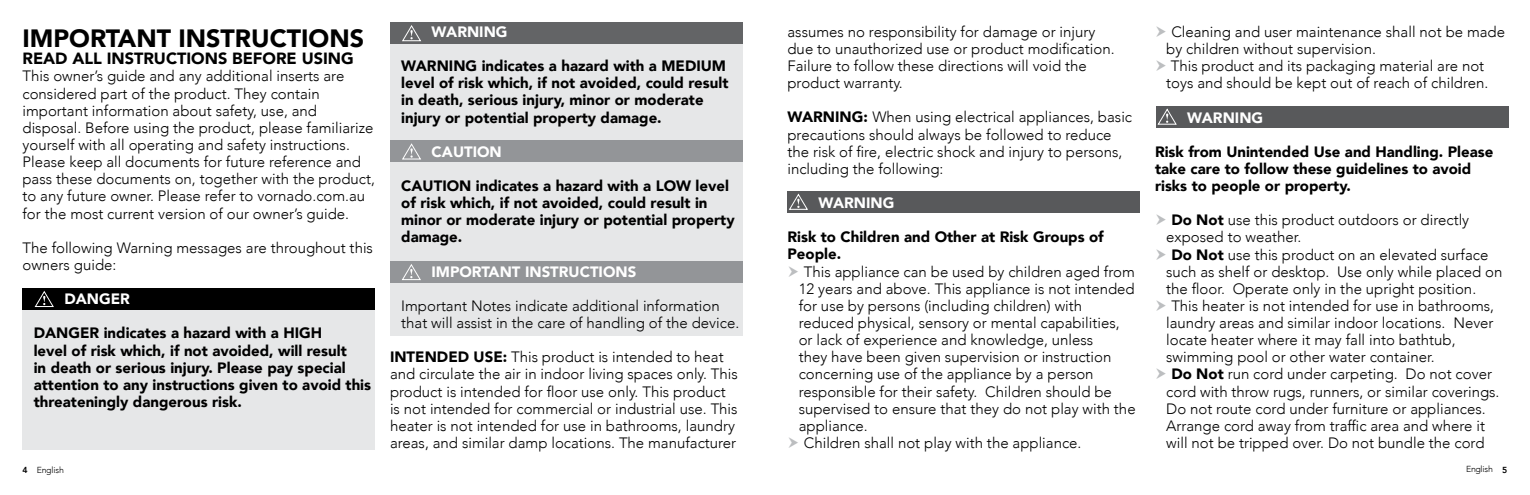
<style>
.page{position:relative;width:1530px;height:495px;background:#fff}
.page>*{position:absolute;margin:0;border:0;box-sizing:border-box;transform-origin:0 0}
.t1{font:900 25px "Avenir";color:#000}
.t2{font:900 16.25px "Avenir";color:#000}
.t3{font:300 15px/17.1px "Avenir";color:#000}
.t4{font:900 15px/17.1px "Avenir";color:#000}
.t5{font:900 15px "Avenir";color:#fff}
.t6{font:300 8.75px "Avenir";letter-spacing:-.02em;color:#000}
.s1{font-weight:900}
.s2{font-weight:800}
</style>
<div class="page">
<div style="left:22px;top:306px;width:353px;height:144px;background:#e6e7e8"></div>
<div style="left:390px;top:22px;width:353px;height:314px;background:#e6e7e8"></div>
<div style="left:390px;top:141px;width:353px;height:21px;background:#939598"></div>
<svg style="left:402px;top:143px;width:19px;height:17px"></svg>
<div style="left:390px;top:22px;width:353px;height:22px;background:#636466"></div>
<svg style="left:402px;top:25px;width:19px;height:17px"></svg>
<div style="left:22px;top:288px;width:353px;height:22px;background:#000"></div>
<svg style="left:35px;top:291px;width:19px;height:16px"></svg>
<div style="left:390px;top:261px;width:352px;height:22px;background:#939598"></div>
<svg style="left:402px;top:264px;width:19px;height:17px"></svg>
<div style="left:1156px;top:106px;width:353px;height:22px;background:#58595b"></div>
<svg style="left:1157px;top:108px;width:20px;height:17px"></svg>
<div style="left:788px;top:191px;width:352px;height:22px;background:#58595b"></div>
<svg style="left:789px;top:193px;width:19px;height:17px"></svg>
<h1 class="t1" style="left:22px;top:17px;width:343px">IMPORTANT INSTRUCTIONS</h1>
<p class="t2" style="left:22px;top:45px;width:333px">READ ALL INSTRUCTIONS BEFORE USING</p>
<p class="t3" style="left:22px;top:68px;width:354px">This owner’s guide and any additional inserts are considered part of the product. They contain important information about safety, use, and disposal. Before using the product, please familiarize yourself with all operating and safety instructions.<br>Please keep all documents for future reference and pass these documents on, together with the product, to any future owner. Please refer to vornado.com.au for the most current version of our owner’s guide.</p>
<p class="t3" style="left:22px;top:239px;width:352px">The following Warning messages are throughout this owners guide:</p>
<p class="t5" style="left:64px;top:286px;width:67px">DANGER</p>
<p class="t4" style="left:34px;top:324px;width:339px">DANGER indicates a hazard with a HIGH<br>level of risk which, if not avoided, will result<br>in death or serious injury. Please pay special attention to any instructions given to avoid this threateningly dangerous risk.</p>
<p class="t5" style="left:432px;top:19px;width:78px">WARNING</p>
<p class="t4" style="left:401px;top:57px;width:329px">WARNING indicates a hazard with a MEDIUM level of risk which, if not avoided, could result in death, serious injury, minor or moderate injury or potential property damage.</p>
<p class="t5" style="left:432px;top:139px;width:72px">CAUTION</p>
<p class="t4" style="left:401px;top:177px;width:335px">CAUTION indicates a hazard with a LOW level of risk which, if not avoided, could result in minor or moderate injury or potential property damage.</p>
<p class="t5" style="left:431px;top:259px;width:206px">IMPORTANT INSTRUCTIONS</p>
<p class="t3" style="left:401px;top:297px;width:340px">Important Notes indicate additional information that will assist in the care of handling of the device.</p>
<p class="t3" style="left:390px;top:349px;width:349px"><span class="s1">INTENDED USE:</span> This product is intended to heat and circulate the air in indoor living spaces only. This product is intended for floor use only. This product is not intended for commercial or industrial use. This heater is not intended for use in bathrooms, laundry areas, and similar damp locations. The manufacturer</p>
<p class="t3" style="left:788px;top:23px;width:329px">assumes no responsibility for damage or injury due to unauthorized use or product modification.<br>Failure to follow these directions will void the product warranty.</p>
<p class="t3" style="left:788px;top:109px;width:346px"><span class="s1">WARNING:</span> When using electrical appliances, basic precautions should always be followed to reduce the risk of fire, electric shock and injury to persons, including the following:</p>
<p class="t5" style="left:818px;top:190px;width:78px">WARNING</p>
<p class="t4" style="left:788px;top:228px;width:318px">Risk to Children and Other at Risk Groups of<br>People.</p>
<p class="t3" style="left:804px;top:263px;width:332px">This appliance can be used by children aged from</p>
<p class="t3" style="left:799px;top:280px;width:338px">12 years and above. This appliance is not intended</p>
<p class="t3" style="left:799px;top:297px;width:285px">for use by persons (including children) with</p>
<p class="t3" style="left:799px;top:314px;width:322px">reduced physical, sensory or mental capabilities,</p>
<p class="t3" style="left:799px;top:331px;width:296px">or lack of experience and knowledge, unless</p>
<p class="t3" style="left:799px;top:349px;width:314px">they have been given supervision or instruction</p>
<p class="t3" style="left:799px;top:366px;width:296px">concerning use of the appliance by a person</p>
<p class="t3" style="left:799px;top:383px;width:315px">responsible for their safety. Children should be</p>
<p class="t3" style="left:799px;top:400px;width:338px">supervised to ensure that they do not play with the</p>
<p class="t3" style="left:799px;top:417px;width:70px">appliance.</p>
<p class="t3" style="left:804px;top:434px;width:279px">Children shall not play with the appliance.</p>
<p class="t3" style="left:1171px;top:23px;width:335px">Cleaning and user maintenance shall not be made</p>
<p class="t3" style="left:1166px;top:40px;width:211px">by children without supervision.</p>
<p class="t3" style="left:1171px;top:57px;width:315px">This product and its packaging material are not</p>
<p class="t3" style="left:1166px;top:75px;width:324px">toys and should be kept out of reach of children.</p>
<p class="t5" style="left:1187px;top:104px;width:78px">WARNING</p>
<p class="t4" style="left:1155px;top:143px;width:340px">Risk from Unintended Use and Handling. Please take care to follow these guidelines to avoid risks to people or property.</p>
<p class="t3" style="left:1171px;top:212px;width:299px"><span class="s1">Do Not</span> use this product outdoors or directly</p>
<p class="t3" style="left:1166px;top:229px;width:137px">exposed to weather.</p>
<p class="t3" style="left:1171px;top:246px;width:319px"><span class="s1">Do Not</span> use this product on an elevated surface</p>
<p class="t3" style="left:1166px;top:263px;width:338px">such as shelf or desktop. Use only while placed on</p>
<p class="t3" style="left:1166px;top:280px;width:311px">the floor. Operate only in the upright position.</p>
<p class="t3" style="left:1171px;top:297px;width:324px">This heater is not intended for use in bathrooms,</p>
<p class="t3" style="left:1166px;top:314px;width:329px">laundry areas and similar indoor locations. Never</p>
<p class="t3" style="left:1166px;top:332px;width:291px">locate heater where it may fall into bathtub,</p>
<p class="t3" style="left:1166px;top:349px;width:270px">swimming pool or other water container.</p>
<p class="t3" style="left:1171px;top:366px;width:322px"><span class="s1">Do Not</span> run cord under carpeting. Do not cover</p>
<p class="t3" style="left:1166px;top:383px;width:335px">cord with throw rugs, runners, or similar coverings.</p>
<p class="t3" style="left:1166px;top:400px;width:321px">Do not route cord under furniture or appliances.</p>
<p class="t3" style="left:1166px;top:417px;width:320px">Arrange cord away from traffic area and where it</p>
<p class="t3" style="left:1166px;top:434px;width:320px">will not be tripped over. Do not bundle the cord</p>
<p class="t6" style="left:22px;top:464px;width:43px"><span class="s2">4</span> English</p>
<p class="t6" style="left:1466px;top:464px;width:43px">English <span class="s2">5</span></p>
</div>
